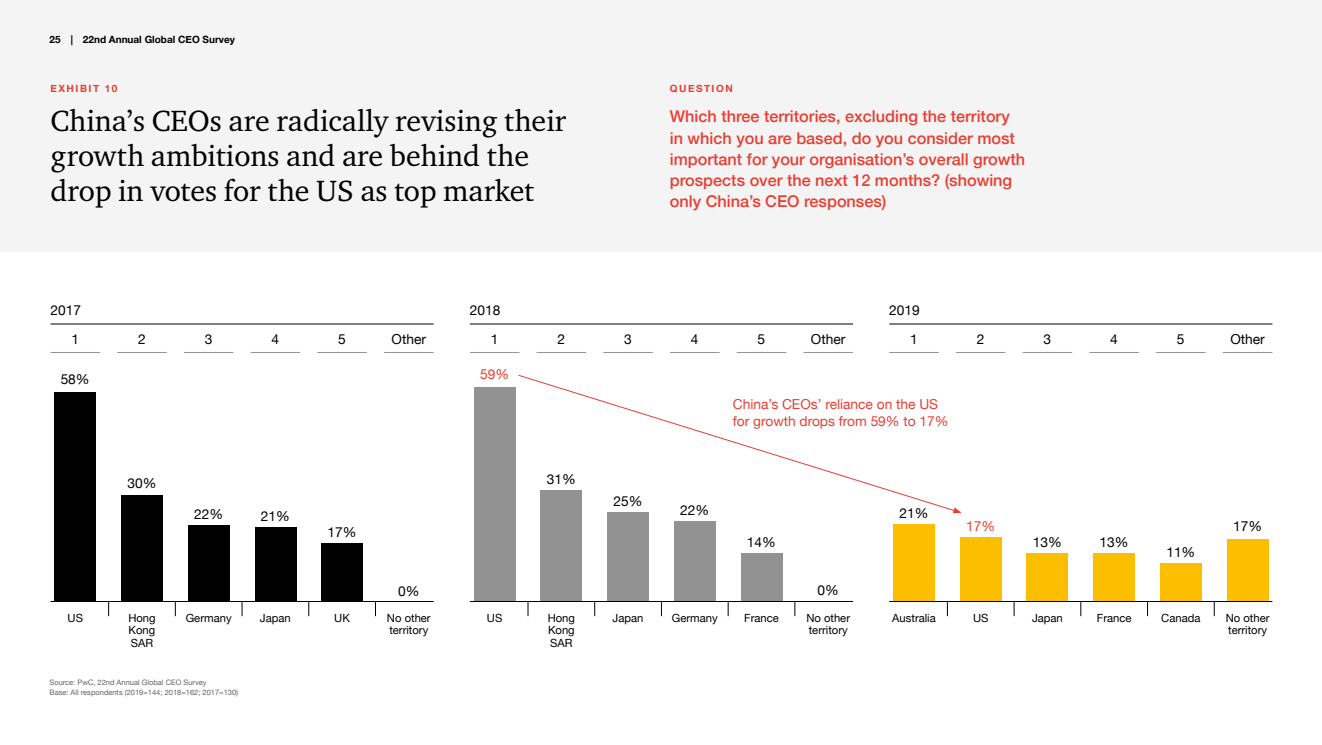
<style>
.page{position:relative;width:1322px;height:745px;background:#fff}
.page>*{position:absolute;margin:0;border:0;box-sizing:border-box;transform-origin:0 0}
.t1{font:30px/35px "Charter ITC";color:#000}
.t2{font:500 16.25px/21.2px "Helvetica Neue";color:#e83e33}
.t3{font:13.75px "Helvetica Neue";color:#000}
.t4{font:13.75px/17.5px "Helvetica Neue";color:#e83e33}
.t5{font:11.25px/12.5px "Helvetica Neue";color:#000}
.t6{font:700 10px "Helvetica Neue";color:#000}
.t7{font:700 10px "Helvetica Neue";letter-spacing:.15em;color:#e83e33}
.t8{font:7.5px/10px "Helvetica Neue";color:#646363}
</style>
<div class="page">
<div style="left:0;top:0;width:1322px;height:252px;background:#f4f4f4"></div>
<div style="left:893px;top:523px;width:42px;height:78px;background:#fcbf00"></div>
<div style="left:474px;top:387px;width:41px;height:214px;background:#929292"></div>
<div style="left:55px;top:392px;width:41px;height:209px;background:#000"></div>
<div style="left:960px;top:537px;width:41px;height:64px;background:#fcbf00"></div>
<div style="left:540px;top:490px;width:42px;height:111px;background:#929292"></div>
<div style="left:121px;top:495px;width:42px;height:106px;background:#000"></div>
<div style="left:1026px;top:552px;width:42px;height:49px;background:#fcbf00"></div>
<div style="left:607px;top:511px;width:42px;height:90px;background:#929292"></div>
<div style="left:188px;top:525px;width:41px;height:76px;background:#000"></div>
<div style="left:1093px;top:552px;width:42px;height:49px;background:#fcbf00"></div>
<div style="left:674px;top:520px;width:41px;height:81px;background:#929292"></div>
<div style="left:255px;top:527px;width:41px;height:74px;background:#000"></div>
<div style="left:1160px;top:562px;width:41px;height:39px;background:#fcbf00"></div>
<div style="left:741px;top:552px;width:41px;height:49px;background:#929292"></div>
<div style="left:321px;top:542px;width:42px;height:59px;background:#000"></div>
<div style="left:1226px;top:538px;width:42px;height:63px;background:#fcbf00"></div>
<hr style="left:50px;top:323px;width:384px;height:1px;background:#000">
<hr style="left:470px;top:323px;width:383px;height:1px;background:#000">
<hr style="left:889px;top:323px;width:383px;height:1px;background:#000">
<svg style="left:518px;top:374px;width:435px;height:137px"></svg>
<svg style="left:953px;top:507px;width:8px;height:6px"></svg>
<hr style="left:50px;top:600px;width:384px;height:1px;background:#000">
<hr style="left:470px;top:600px;width:383px;height:1px;background:#000">
<hr style="left:889px;top:600px;width:383px;height:1px;background:#000">
<hr style="left:50px;top:352px;width:50px;height:1px;background:#929292">
<hr style="left:470px;top:352px;width:49px;height:1px;background:#929292">
<hr style="left:889px;top:352px;width:50px;height:1px;background:#929292">
<hr style="left:117px;top:352px;width:50px;height:1px;background:#929292">
<hr style="left:536px;top:352px;width:50px;height:1px;background:#929292">
<hr style="left:956px;top:352px;width:49px;height:1px;background:#929292">
<hr style="left:184px;top:352px;width:49px;height:1px;background:#929292">
<hr style="left:603px;top:352px;width:50px;height:1px;background:#929292">
<hr style="left:1022px;top:352px;width:50px;height:1px;background:#929292">
<hr style="left:251px;top:352px;width:49px;height:1px;background:#929292">
<hr style="left:670px;top:352px;width:49px;height:1px;background:#929292">
<hr style="left:1089px;top:352px;width:50px;height:1px;background:#929292">
<hr style="left:317px;top:352px;width:50px;height:1px;background:#929292">
<hr style="left:737px;top:352px;width:49px;height:1px;background:#929292">
<hr style="left:1156px;top:352px;width:49px;height:1px;background:#929292">
<hr style="left:384px;top:352px;width:50px;height:1px;background:#929292">
<hr style="left:803px;top:352px;width:50px;height:1px;background:#929292">
<hr style="left:1223px;top:352px;width:49px;height:1px;background:#929292">
<svg style="left:108px;top:601px;width:1px;height:14px"></svg>
<svg style="left:528px;top:601px;width:1px;height:14px"></svg>
<svg style="left:947px;top:601px;width:1px;height:14px"></svg>
<svg style="left:594px;top:601px;width:1px;height:14px"></svg>
<svg style="left:1014px;top:601px;width:1px;height:14px"></svg>
<svg style="left:661px;top:601px;width:1px;height:14px"></svg>
<svg style="left:1080px;top:601px;width:1px;height:14px"></svg>
<svg style="left:728px;top:601px;width:1px;height:14px"></svg>
<svg style="left:1147px;top:601px;width:1px;height:14px"></svg>
<svg style="left:794px;top:601px;width:1px;height:14px"></svg>
<svg style="left:1214px;top:601px;width:1px;height:14px"></svg>
<svg style="left:175px;top:601px;width:1px;height:14px"></svg>
<svg style="left:242px;top:601px;width:1px;height:14px"></svg>
<svg style="left:308px;top:601px;width:1px;height:14px"></svg>
<svg style="left:375px;top:601px;width:1px;height:14px"></svg>
<p class="t6" style="left:50px;top:31px;width:187px">25 | 22nd Annual Global CEO Survey</p>
<p class="t7" style="left:50px;top:81px;width:69px">EXHIBIT 10</p>
<p class="t7" style="left:670px;top:81px;width:64px">QUESTION</p>
<p class="t2" style="left:670px;top:104px;width:357px">Which three territories, excluding the territory in which you are based, do you consider most important for your organisation’s overall growth prospects over the next 12 months? (showing only China’s CEO responses)</p>
<h1 class="t1" style="left:50px;top:102px;width:517px">China’s CEOs are radically revising their growth ambitions and are behind the drop in votes for the US as top market</h1>
<p class="t3" style="left:50px;top:299px;width:32px">2017</p>
<p class="t3" style="left:470px;top:299px;width:32px">2018</p>
<p class="t3" style="left:889px;top:299px;width:32px">2019</p>
<p class="t3" style="left:71px;top:328px;width:9px">1</p>
<p class="t3" style="left:138px;top:328px;width:9px">2</p>
<p class="t3" style="left:205px;top:328px;width:9px">3</p>
<p class="t3" style="left:271px;top:328px;width:9px">4</p>
<p class="t3" style="left:338px;top:328px;width:9px">5</p>
<p class="t3" style="left:391px;top:328px;width:36px">Other</p>
<p class="t3" style="left:491px;top:328px;width:9px">1</p>
<p class="t3" style="left:557px;top:328px;width:9px">2</p>
<p class="t3" style="left:624px;top:328px;width:9px">3</p>
<p class="t3" style="left:691px;top:328px;width:9px">4</p>
<p class="t3" style="left:757px;top:328px;width:9px">5</p>
<p class="t3" style="left:811px;top:328px;width:36px">Other</p>
<p class="t3" style="left:910px;top:328px;width:9px">1</p>
<p class="t3" style="left:977px;top:328px;width:9px">2</p>
<p class="t3" style="left:1043px;top:328px;width:9px">3</p>
<p class="t3" style="left:1110px;top:328px;width:9px">4</p>
<p class="t3" style="left:1177px;top:328px;width:9px">5</p>
<p class="t3" style="left:1230px;top:328px;width:36px">Other</p>
<p class="t3" style="left:61px;top:369px;width:31px">58%</p>
<p class="t4" style="left:480px;top:366px;width:31px">59%</p>
<p class="t3" style="left:127px;top:473px;width:31px">30%</p>
<p class="t3" style="left:547px;top:468px;width:31px">31%</p>
<p class="t3" style="left:194px;top:503px;width:31px">22%</p>
<p class="t3" style="left:261px;top:505px;width:31px">21%</p>
<p class="t3" style="left:328px;top:521px;width:31px">17%</p>
<p class="t3" style="left:613px;top:490px;width:31px">25%</p>
<p class="t4" style="left:733px;top:395px;width:217px">China’s CEOs’ reliance on the US for growth drops from 59% to 17%</p>
<p class="t3" style="left:680px;top:500px;width:31px">22%</p>
<p class="t3" style="left:747px;top:532px;width:31px">14%</p>
<p class="t3" style="left:899px;top:502px;width:31px">21%</p>
<p class="t3" style="left:398px;top:580px;width:23px">0%</p>
<p class="t3" style="left:817px;top:580px;width:23px">0%</p>
<p class="t4" style="left:966px;top:517px;width:31px">17%</p>
<p class="t3" style="left:1033px;top:531px;width:31px">13%</p>
<p class="t3" style="left:1099px;top:531px;width:31px">13%</p>
<p class="t3" style="left:1166px;top:541px;width:31px">11%</p>
<p class="t3" style="left:1233px;top:515px;width:31px">17%</p>
<p class="t5" style="left:68px;top:611px;width:17px">US</p>
<p class="t5" style="left:487px;top:611px;width:17px">US</p>
<p class="t5" style="left:548px;top:611px;width:29px">Hong</p>
<p class="t5" style="left:892px;top:611px;width:45px">Australia</p>
<p class="t5" style="left:973px;top:611px;width:17px">US</p>
<p class="t5" style="left:548px;top:624px;width:28px">Kong<br>SAR</p>
<p class="t5" style="left:128px;top:611px;width:29px;text-align:justify">Hong Kong SAR</p>
<p class="t5" style="left:186px;top:611px;width:47px">Germany</p>
<p class="t5" style="left:260px;top:611px;width:32px">Japan</p>
<p class="t5" style="left:334px;top:611px;width:17px">UK</p>
<p class="t5" style="left:612px;top:611px;width:32px">Japan</p>
<p class="t5" style="left:672px;top:611px;width:47px">Germany</p>
<p class="t5" style="left:744px;top:611px;width:36px">France</p>
<p class="t5" style="left:1032px;top:611px;width:32px">Japan</p>
<p class="t5" style="left:1097px;top:611px;width:36px">France</p>
<p class="t5" style="left:1161px;top:611px;width:41px">Canada</p>
<p class="t5" style="left:1225px;top:611px;width:45px">No other territory</p>
<p class="t5" style="left:387px;top:611px;width:45px">No other territory</p>
<p class="t5" style="left:806px;top:611px;width:45px">No other territory</p>
<p class="t8" style="left:50px;top:677px;width:190px">Source: PwC, 22nd Annual Global CEO Survey<br>Base: All respondents (2019=144; 2018=162; 2017=130)</p>
</div>
